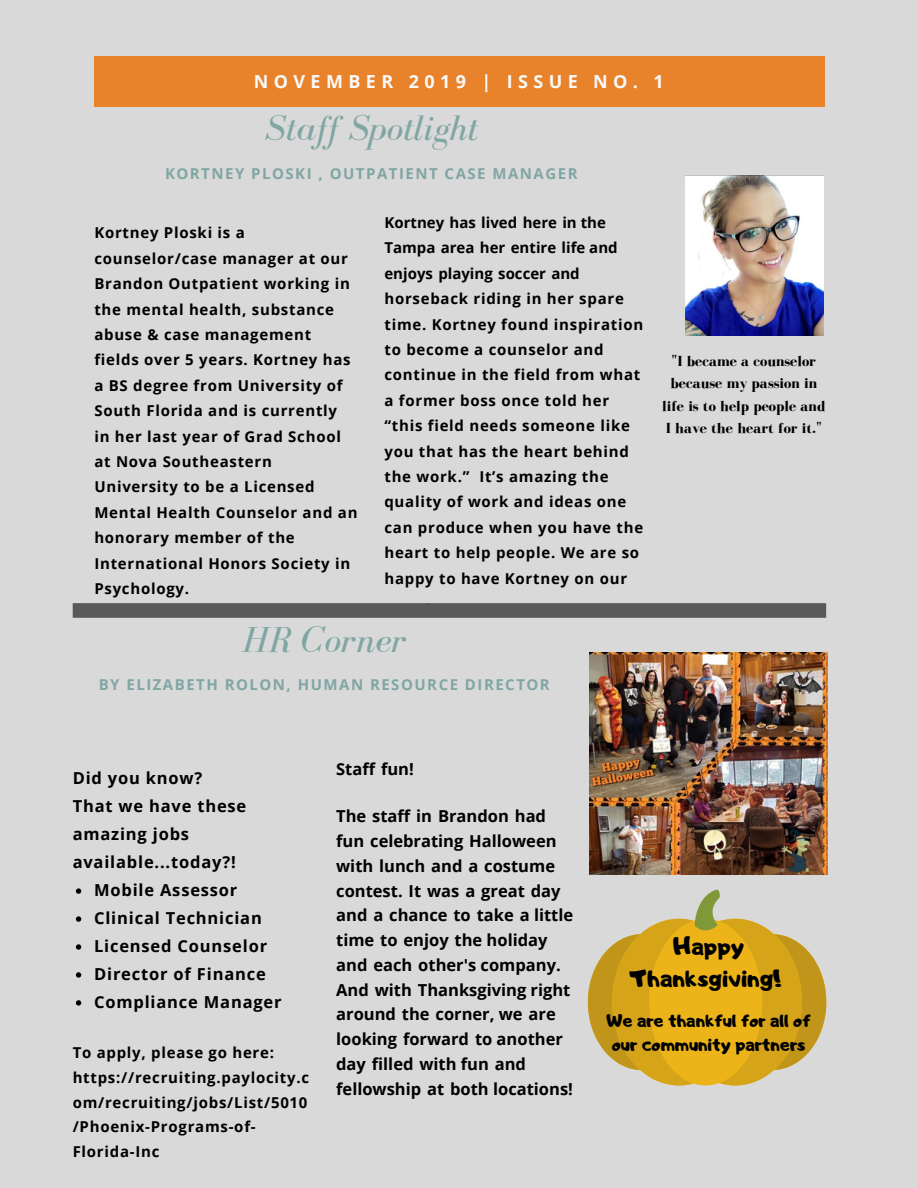
<style>
.page{position:relative;width:918px;height:1188px;background:#d9d9d9}
.page>*{position:absolute;margin:0;border:0;box-sizing:border-box;transform-origin:0 0}
.t1{font:italic 37.2px "Bodoni FLF";color:#80a6a3}
.t2{font:italic 36.75px "Bodoni FLF";color:#80a6a3}
.t3{font:24px/32.7px "Adigiana Toybox";color:#000;text-align:center}
.t4{font:18px/24.8px "Adigiana Toybox";color:#000}
.t5{font:700 18px "Open Sans";letter-spacing:.3em;color:#fafafa}
.t6{font:700 16.5px/24.8px "Open Sans";color:#000}
.t7{font:700 16.5px/27.9px "Open Sans";letter-spacing:.05em;color:#000}
.t8{font:700 15px/25.3px "Open Sans";letter-spacing:.05em;color:#000}
.t9{font:700 15px/22.2px "Bodoni FLF";color:#000;text-align:center}
.t10{font:700 15px "Open Sans";letter-spacing:.1em;color:#80a6a3}
</style>
<div class="page">
<div style="left:94px;top:56px;width:730px;height:51px;background:#e8822b"></div>
<svg style="left:76px;top:888px;width:5px;height:6px"></svg>
<svg style="left:76px;top:916px;width:5px;height:6px"></svg>
<svg style="left:76px;top:944px;width:5px;height:6px"></svg>
<svg style="left:76px;top:972px;width:5px;height:6px"></svg>
<svg style="left:76px;top:1000px;width:5px;height:6px"></svg>
<svg style="left:73px;top:603px;width:753px;height:15px;background:#5b5b5b"></svg>
<svg style="left:588px;top:890px;width:238px;height:195px"></svg>
<img style="left:590px;top:652px;width:238px;height:222px">
<img style="left:685px;top:175px;width:139px;height:160px">
<p class="t5" style="left:254px;top:69px;width:411px">NOVEMBER 2019 | ISSUE NO. 1</p>
<h2 class="t2" style="left:265px;top:108px;width:214px">Staff Spotlight</h2>
<p class="t10" style="left:165px;top:163px;width:414px">KORTNEY PLOSKI , OUTPATIENT CASE MANAGER</p>
<p class="t8" style="left:384px;top:209px;width:260px">Kortney has lived here in the<br>Tampa area her entire life and enjoys playing soccer and horseback riding in her spare time. Kortney found inspiration to become a counselor and continue in the field from what a former boss once told her “this field needs someone like you that has the heart behind the work.” It’s amazing the quality of work and ideas one can produce when you have the heart to help people. We are so happy to have Kortney on our</p>
<p class="t8" style="left:94px;top:220px;width:265px">Kortney Ploski is a counselor/case manager at our<br>Brandon Outpatient working in the mental health, substance abuse &amp; case management fields over 5 years. Kortney has a BS degree from University of<br>South Florida and is currently<br>in her last year of Grad School at Nova Southeastern<br>University to be a Licensed<br>Mental Health Counselor and an honorary member of the<br>International Honors Society in<br>Psychology.</p>
<h1 class="t1" style="left:242px;top:620px;width:166px">HR Corner</h1>
<p class="t10" style="left:99px;top:674px;width:453px">BY ELIZABETH ROLON, HUMAN RESOURCE DIRECTOR</p>
<p class="t9" style="left:662px;top:350px;width:165px">"I became a counselor because my passion in life is to help people and<br>I have the heart for it."</p>
<p class="t7" style="left:73px;top:764px;width:175px">Did you know?<br>That we have these amazing jobs available...today?!</p>
<p class="t7" style="left:94px;top:876px;width:189px">Mobile Assessor<br>Clinical Technician<br>Licensed Counselor<br>Director of Finance<br>Compliance Manager</p>
<p class="t8" style="left:73px;top:1040px;width:238px;line-height:24.8px">To apply, please go here: https://recruiting.paylocity.c om/recruiting/jobs/List/5010 /Phoenix-Programs-of-<br>Florida-Inc</p>
<p class="t6" style="left:336px;top:756px;width:79px">Staff fun!</p>
<p class="t6" style="left:336px;top:804px;width:238px">The staff in Brandon had fun celebrating Halloween with lunch and a costume contest. It was a great day and a chance to take a little time to enjoy the holiday and each other's company.<br>And with Thanksgiving right around the corner, we are looking forward to another day filled with fun and fellowship at both locations!</p>
<h3 class="t3" style="left:629px;top:929px;width:154px">Happy<br>Thanksgiving!</h3>
<p class="t4" style="left:606px;top:1007px;width:206px">We are thankful for all of our community partners</p>
</div>
